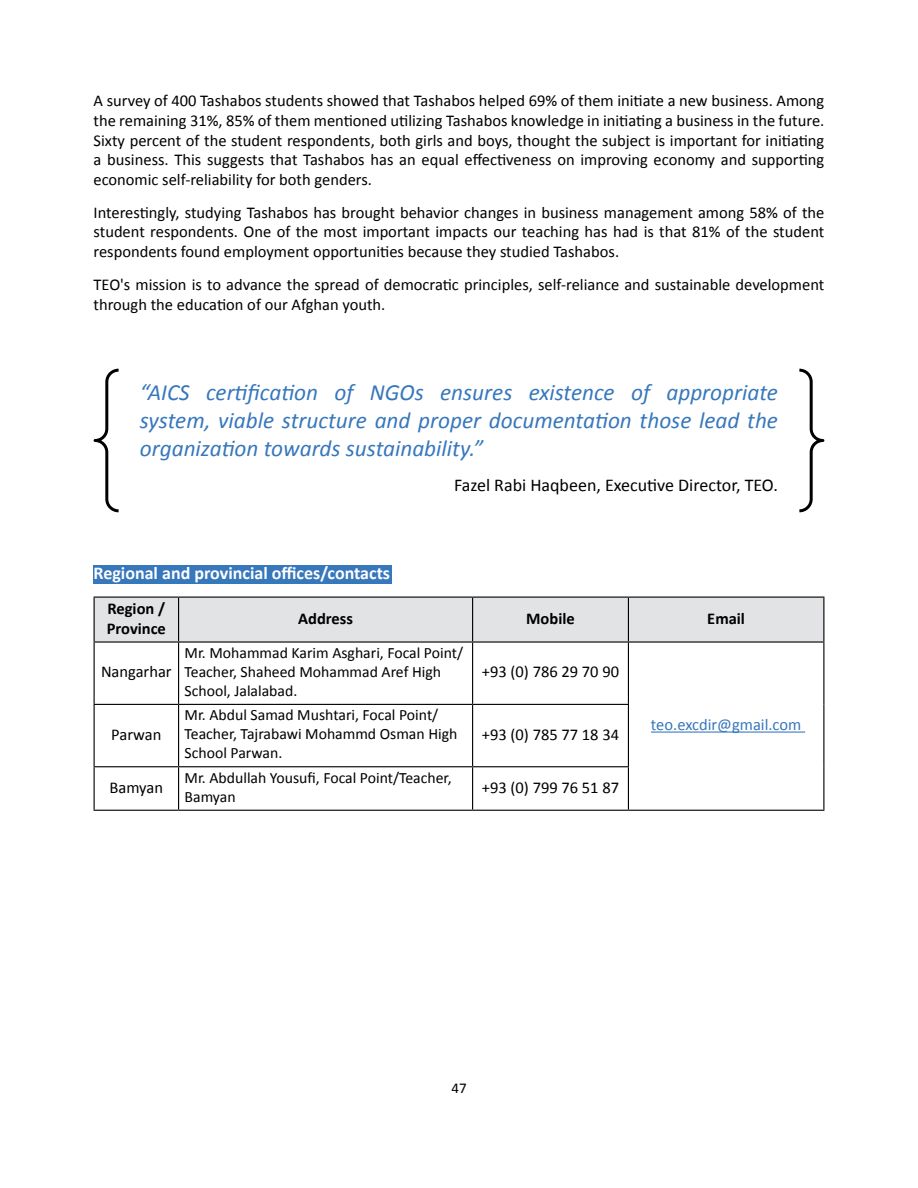
<style>
.page{position:relative;width:918px;height:1188px;background:#fff}
.page>*{position:absolute;margin:0;border:0;box-sizing:border-box;transform-origin:0 0}
.t1{font:italic 23.25px/28.3px "Calibri";color:#3777bc}
.t2{font:18px "Calibri";color:#000}
.t3{font:700 18px "Calibri";color:#fff}
.t4{font:16.5px/19.8px "Calibri";color:#000;text-align:justify}
.t5{font:700 16.5px "Calibri";color:#000}
.t6{font:16.5px "Calibri";color:#3777bc}
.t7{font:15.75px/18.9px "Calibri";color:#000}
.t8{font:15px "Calibri";color:#000}
</style>
<div class="page">
<div style="left:94px;top:565px;width:298px;height:19px;background:#3777bc"></div>
<div style="left:95px;top:598px;width:728px;height:43px;background:#e2e3e4"></div>
<hr style="left:94px;top:597px;width:85px;height:1px;background:#000">
<hr style="left:94px;top:598px;width:1px;height:43px;background:#000">
<hr style="left:179px;top:597px;width:294px;height:1px;background:#000">
<hr style="left:178px;top:598px;width:1px;height:43px;background:#000">
<hr style="left:473px;top:597px;width:155px;height:1px;background:#000">
<hr style="left:472px;top:598px;width:1px;height:43px;background:#000">
<hr style="left:628px;top:597px;width:196px;height:1px;background:#000">
<hr style="left:628px;top:598px;width:1px;height:43px;background:#000">
<hr style="left:823px;top:598px;width:1px;height:43px;background:#000">
<hr style="left:94px;top:641px;width:85px;height:2px;background:#000">
<hr style="left:94px;top:643px;width:1px;height:61px;background:#000">
<hr style="left:179px;top:641px;width:294px;height:2px;background:#000">
<hr style="left:178px;top:643px;width:1px;height:61px;background:#000">
<hr style="left:473px;top:641px;width:155px;height:2px;background:#000">
<hr style="left:472px;top:643px;width:1px;height:61px;background:#000">
<hr style="left:628px;top:641px;width:196px;height:2px;background:#000">
<hr style="left:628px;top:643px;width:1px;height:61px;background:#000">
<hr style="left:823px;top:643px;width:1px;height:61px;background:#000">
<hr style="left:94px;top:704px;width:85px;height:1px;background:#000">
<hr style="left:94px;top:705px;width:1px;height:61px;background:#000">
<hr style="left:179px;top:704px;width:294px;height:1px;background:#000">
<hr style="left:178px;top:705px;width:1px;height:61px;background:#000">
<hr style="left:473px;top:704px;width:156px;height:1px;background:#000">
<hr style="left:472px;top:705px;width:1px;height:61px;background:#000">
<hr style="left:628px;top:705px;width:1px;height:61px;background:#000">
<hr style="left:823px;top:704px;width:1px;height:63px;background:#000">
<hr style="left:94px;top:766px;width:85px;height:1px;background:#000">
<hr style="left:94px;top:767px;width:1px;height:43px;background:#000">
<hr style="left:179px;top:766px;width:294px;height:1px;background:#000">
<hr style="left:178px;top:767px;width:1px;height:43px;background:#000">
<hr style="left:473px;top:766px;width:156px;height:1px;background:#000">
<hr style="left:472px;top:767px;width:1px;height:43px;background:#000">
<hr style="left:628px;top:767px;width:1px;height:43px;background:#000">
<hr style="left:823px;top:767px;width:1px;height:43px;background:#000">
<hr style="left:94px;top:810px;width:85px;height:1px;background:#000">
<hr style="left:179px;top:810px;width:294px;height:1px;background:#000">
<hr style="left:473px;top:810px;width:155px;height:1px;background:#000">
<hr style="left:628px;top:810px;width:196px;height:1px;background:#000">
<hr style="left:651px;top:732px;width:154px;height:1px;background:#3777bc">
<svg style="left:94px;top:369px;width:25px;height:143px"></svg>
<svg style="left:799px;top:369px;width:25px;height:143px"></svg>
<p class="t4" style="left:94px;top:90px;width:732px">A survey of 400 Tashabos students showed that Tashabos helped 69% of them initiate a new business. Among the remaining 31%, 85% of them mentioned utilizing Tashabos knowledge in initiating a business in the future.<br>Sixty percent of the student respondents, both girls and boys, thought the subject is important for initiating a business. This suggests that Tashabos has an equal effectiveness on improving economy and supporting economic self-reliability for both genders.</p>
<p class="t4" style="left:94px;top:202px;width:732px">Interestingly, studying Tashabos has brought behavior changes in business management among 58% of the student respondents. One of the most important impacts our teaching has had is that 81% of the student respondents found employment opportunities because they studied Tashabos.</p>
<p class="t4" style="left:94px;top:274px;width:732px">TEO s' mission is to advance the spread of democratic principles, self-reliance and sustainable development through the education of our Afghan youth.</p>
<h1 class="t1" style="left:140px;top:377px;width:640px">“AICS<br>system, viable structure and proper documentation those lead the organization towards sustainability“.</h1>
<p class="t2" style="left:454px;top:474px;width:326px">Fazel Rabi Haqbeen, Executive Director, TEO.</p>
<h1 class="t1" style="left:206px;top:377px;width:114px">certification</h1>
<h1 class="t1" style="left:335px;top:377px;width:21px">of</h1>
<h1 class="t1" style="left:631px;top:377px;width:21px">of</h1>
<h1 class="t1" style="left:529px;top:377px;width:88px">existence</h1>
<h1 class="t1" style="left:666px;top:377px;width:113px">appropriate</h1>
<h1 class="t1" style="left:370px;top:377px;width:55px">NGOs</h1>
<h1 class="t1" style="left:440px;top:377px;width:74px">ensures</h1>
<p class="t3" style="left:94px;top:562px;width:298px">Regional and provincial offices/contacts</p>
<p class="t5" style="left:107px;top:598px;width:59px">Region /</p>
<p class="t5" style="left:298px;top:608px;width:56px">Address</p>
<p class="t5" style="left:107px;top:618px;width:61px">Province</p>
<p class="t4" style="left:101px;top:661px;width:72px">Nangarhar</p>
<p class="t7" style="left:185px;top:643px;width:280px">Mr. Mohammad Karim Asghari, Focal Point/<br>Teacher, Shaheed Mohammad Aref High<br>School, Jalalabad.</p>
<p class="t4" style="left:111px;top:723px;width:52px">Parwan</p>
<p class="t7" style="left:185px;top:705px;width:274px">Mr. Abdul Samad Mushtari, Focal Point/<br>Teacher, Tajrabawi Mohammd Osman High<br>School Parwan.</p>
<p class="t5" style="left:526px;top:608px;width:50px">Mobile</p>
<p class="t4" style="left:482px;top:661px;width:139px">+93 (0) 786 29 70 90</p>
<p class="t4" style="left:482px;top:723px;width:139px">+93 (0) 785 77 18 34</p>
<p class="t7" style="left:185px;top:767px;width:269px">Mr. Abdullah Yousufi, Focal Point/Teacher,</p>
<p class="t4" style="left:110px;top:776px;width:55px">Bamyan</p>
<p class="t4" style="left:482px;top:776px;width:139px">+93 (0) 799 76 51 87</p>
<p class="t7" style="left:185px;top:786px;width:53px">Bamyan</p>
<p class="t5" style="left:707px;top:608px;width:39px">Email</p>
<p class="t6" style="left:651px;top:714px;width:152px">teo.excdir@gmail.com</p>
<p class="t8" style="left:451px;top:1079px;width:17px">47</p>
</div>
